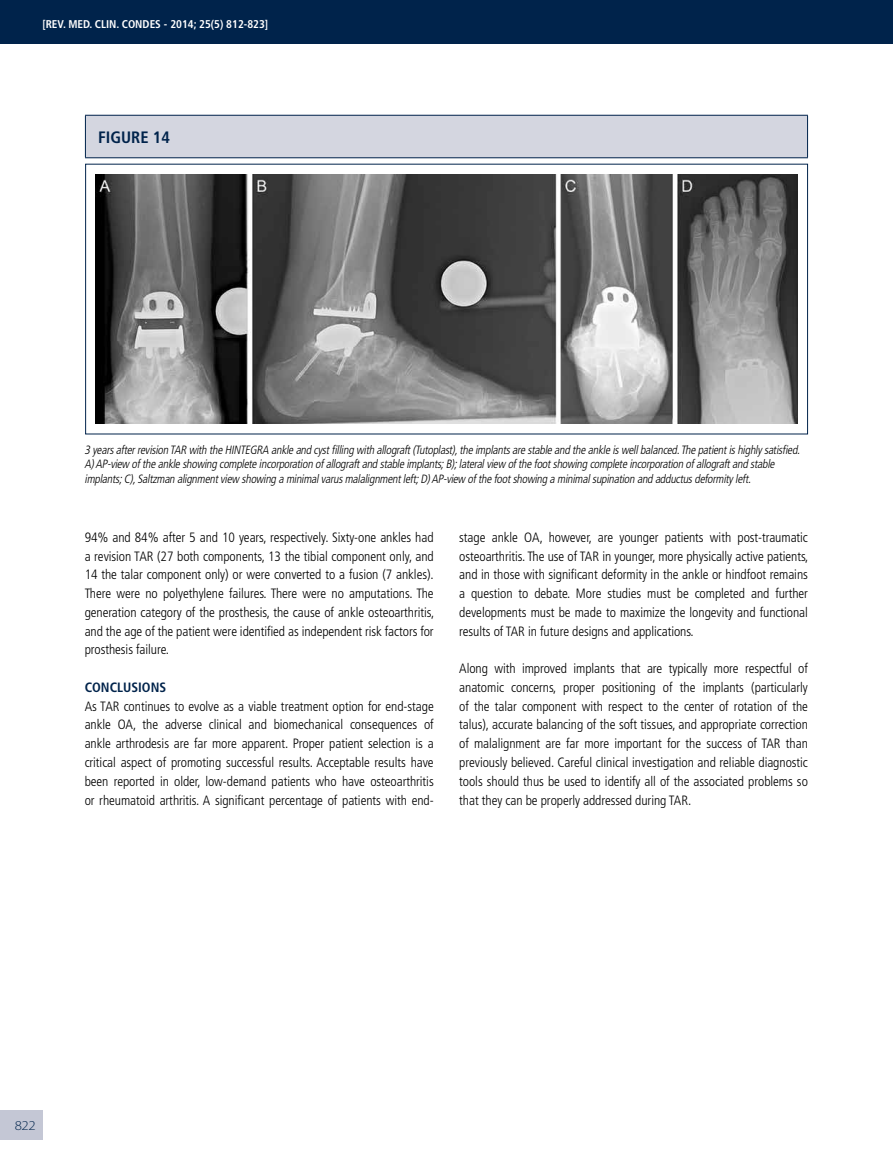
<style>
.page{position:relative;width:893px;height:1170px;background:#fff}
.page>*{position:absolute;margin:0;border:0;box-sizing:border-box;transform-origin:0 0}
.t1{font:700 condensed 16.5px "Frutiger";color:#00234b}
.t2{font:300 condensed 13.5px/18.8px "Frutiger";letter-spacing:-.005em;color:#000;text-align:justify}
.t3{font:700 condensed 13.5px "Frutiger";color:#00234b}
.t4{font:300 13.5px "Myriad Pro";color:#00234b;scale:1.1 1}
.t5{font:italic 300 condensed 12px/14.4px "Frutiger";color:#000}
.t6{font:700 condensed 11.25px "Frutiger";color:#fff}
</style>
<div class="page">
<div style="left:0;top:1110px;width:43px;height:30px;background:#c4c7d5"></div>
<div style="left:0;top:0;width:893px;height:44px;background:#00234b"></div>
<div style="left:85px;top:115px;width:722px;height:43px;background:#d4d6e0"></div>
<hr style="left:85px;top:115px;width:723px;height:1px;background:#00234b">
<hr style="left:85px;top:116px;width:1px;height:41px;background:#00234b">
<hr style="left:807px;top:116px;width:1px;height:41px;background:#00234b">
<hr style="left:85px;top:157px;width:723px;height:1px;background:#00234b">
<img style="left:96px;top:175px;width:701px;height:248px">
<p class="t6" style="left:42px;top:17px;width:227px">[REV. MED. CLIN. CONDES - 2014; 25(5) 812-823]</p>
<p class="t1" style="left:98px;top:127px;width:73px">FIGURE 14</p>
<p class="t5" style="left:85px;top:442px;width:719px">3 yearsafterrevision TAR with theHINTEGRA ankleand cystfilling with allograft(Tutoplast),theimplantsarestableand theankleiswellbalanced.Thepatientishighlysatisfied.<br>A)AP-view oftheankleshowing completeincorporation ofallograftand stableimplants;B);lateralview ofthefootshowing completeincorporation ofallograftand stable implants;C),Saltzman alignmentview showing aminimalvarusmalalignmentleft;D)AP-view ofthefootshowing aminimalsupination and adductusdeformityleft.</p>
<p class="t2" style="left:85px;top:528px;width:351px">94% and 84% after 5 and 10 years, respectively. Sixty-one ankles had a revision TAR (27 both components, 13 the tibial component only, and 14 the talar component only) or were converted to a fusion (7 ankles).<br>There were no polyethylene failures. There were no amputations. The generation category of the prosthesis, the cause of ankle osteoarthritis, and the age of the patient were identified as independent risk factors for prosthesis failure.</p>
<p class="t3" style="left:85px;top:679px;width:83px">CONCLUSIONS</p>
<p class="t2" style="left:85px;top:696px;width:351px">As TAR continues to evolve as a viable treatment option for end-stage ankle OA, the adverse clinical and biomechanical consequences of ankle arthrodesis are far more apparent. Proper patient selection is a critical aspect of promoting successful results. Acceptable results have been reported in older, low-demand patients who have osteoarthritis or rheumatoid arthritis. A significant percentage of patients with end-</p>
<p class="t2" style="left:459px;top:528px;width:351px">stage ankle OA, however, are younger patients with post-traumatic osteoarthritis. The use of TAR in younger, more physically active patients, and in those with significant deformity in the ankle or hindfoot remains a question to debate. More studies must be completed and further developments must be made to maximize the longevity and functional results of TAR in future designs and applications.</p>
<p class="t2" style="left:459px;top:659px;width:350px">Along with improved implants that are typically more respectful of anatomic concerns, proper positioning of the implants (particularly of the talar component with respect to the center of rotation of the talus), accurate balancing of the soft tissues, and appropriate correction of malalignment are far more important for the success of TAR than previously believed. Careful clinical investigation and reliable diagnostic tools should thus be used to identify all of the associated problems so that they can be properly addressed during TAR.</p>
<p class="t4" style="left:15px;top:1117px;width:21px">822</p>
</div>
